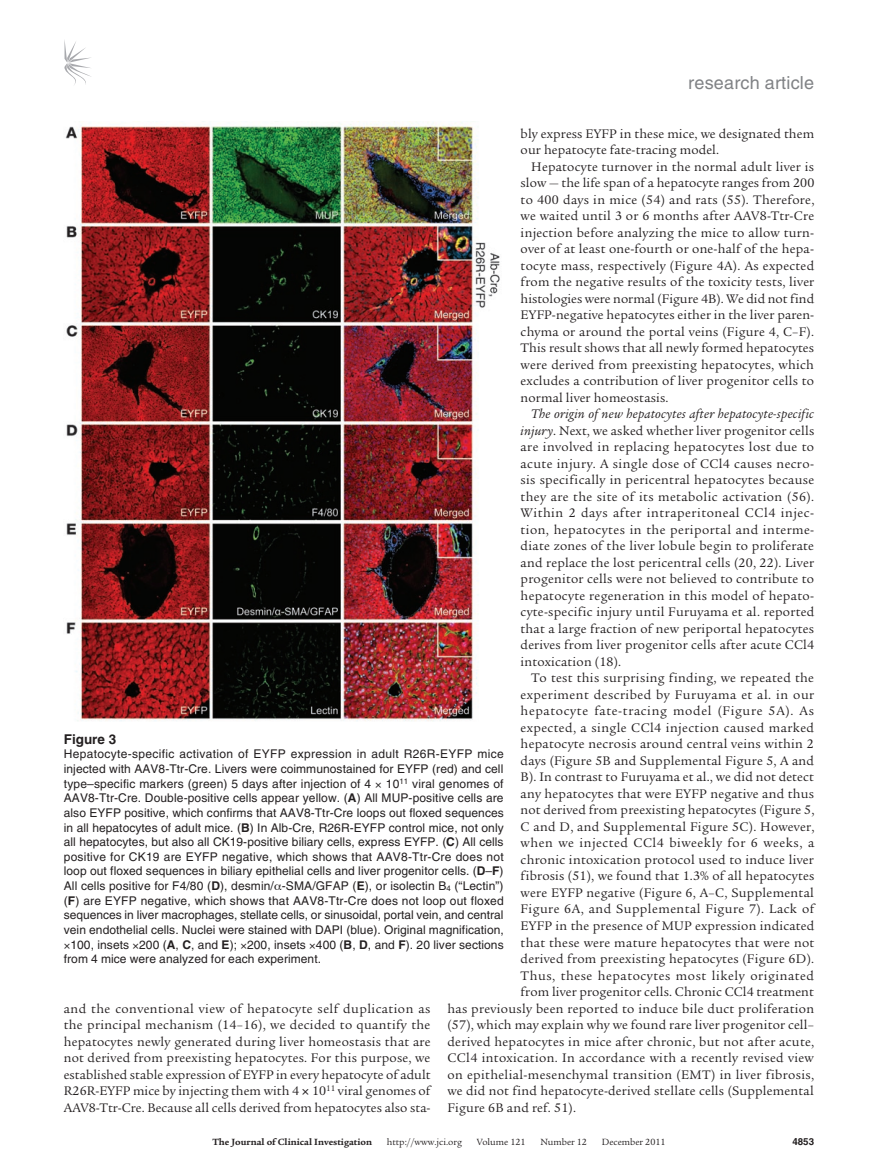
<style>
.page{position:relative;width:878px;height:1175px;background:#fff}
.page>*{position:absolute;margin:0;border:0;box-sizing:border-box;transform-origin:0 0}
.t1{font:18px "Helvetica LT Std";letter-spacing:.01em;color:#808285}
.t2{font:13.5px/16.5px "Legacy Serif Std";letter-spacing:.02em;color:#231f20;text-align:justify}
.t3{font:13.5px "Legacy Serif Std";letter-spacing:.04em;color:#231f20}
.t4{font:13.5px "Legacy Serif Std";letter-spacing:.05em;color:#231f20}
.t5{font:700 13.5px "Helvetica LT Std";color:#231f20}
.t6{font:12px "Helvetica LT Std";letter-spacing:.005em;color:#231f20}
.t7{font:12px "Helvetica LT Std";letter-spacing:.03em;color:#231f20}
.t8{font:9.75px "Legacy Serif Std";color:#231f20}
.t9{font:700 9.75px "Legacy Serif Std";color:#231f20}
.t10{font:700 9.75px "Helvetica LT Std";color:#231f20}
.s1{font-style:italic}
.s2{font-weight:700}
</style>
<div class="page">
<svg style="left:64px;top:40px;width:27px;height:45px"></svg>
<img style="left:65px;top:121px;width:435px;height:600px">
<h1 class="t1" style="left:688px;top:73px;width:127px">research article</h1>
<p class="t2" style="left:520px;top:125px;width:295px">bly express EYFP in these mice, we designated them our hepatocyte fate-tracing model.</p>
<p class="t2" style="left:520px;top:158px;width:295px;text-indent:11px">Hepatocyte turnover in the normal adult liver is slow — the life span of a hepatocyte ranges from 200 to 400 days in mice (54) and rats (55). Therefore, we waited until 3 or 6 months after AAV8-Ttr-Cre injection before analyzing the mice to allow turn&shy;over of at least one-fourth or one-half of the hepa&shy;tocyte mass, respectively (Figure 4A). As expected from the negative results of the toxicity tests, liver histologies were normal (Figure 4B). We did not find EYFP-negative hepatocytes either in the liver paren&shy;chyma or around the portal veins (Figure 4, C–F).<br>This result shows that all newly formed hepatocytes were derived from preexisting hepatocytes, which excludes a contribution of liver progenitor cells to normal liver homeostasis.</p>
<p class="t2" style="left:520px;top:406px;width:295px;text-indent:11px"><span class="s1">The origin of new hepatocytes after hepatocyte-specific injury</span>. Next, we asked whether liver progenitor cells are involved in replacing hepatocytes lost due to acute injury. A single dose of CCl4 causes necro&shy;sis specifically in pericentral hepatocytes because they are the site of its metabolic activation (56).<br>Within 2 days after intraperitoneal CCl4 injec&shy;tion, hepatocytes in the periportal and interme&shy;diate zones of the liver lobule begin to proliferate and replace the lost pericentral cells (20, 22). Liver progenitor cells were not believed to contribute to hepatocyte regeneration in this model of hepato&shy;cyte-specific injury until Furuyama et al. reported that a large fraction of new periportal hepatocytes derives from liver progenitor cells after acute CCl4 intoxication (18).</p>
<p class="t2" style="left:531px;top:670px;width:284px">To test this surprising finding, we repeated the</p>
<p class="t2" style="left:520px;top:686px;width:295px">experiment described by Furuyama et al. in our</p>
<p class="t4" style="left:520px;top:703px;width:295px">hepatocyte fate-tracing model (Figure 5A). As</p>
<p class="t2" style="left:520px;top:719px;width:295px">expected, a single CCl4 injection caused marked</p>
<p class="t2" style="left:520px;top:736px;width:295px">hepatocyte necrosis around central veins within 2</p>
<p class="t2" style="left:520px;top:752px;width:295px">days (Figure 5B and Supplemental Figure 5, A and</p>
<p class="t2" style="left:520px;top:769px;width:295px">B). In contrast to Furuyama et al., we did not detect</p>
<p class="t2" style="left:520px;top:785px;width:295px">any hepatocytes that were EYFP negative and thus</p>
<p class="t2" style="left:520px;top:802px;width:295px">not derived from preexisting hepatocytes (Figure 5,</p>
<p class="t2" style="left:520px;top:818px;width:295px">C and D, and Supplemental Figure 5C). However,</p>
<p class="t3" style="left:520px;top:835px;width:295px">when we injected CCl4 biweekly for 6 weeks, a</p>
<p class="t2" style="left:520px;top:851px;width:295px">chronic intoxication protocol used to induce liver</p>
<p class="t2" style="left:520px;top:868px;width:295px">fibrosis (51), we found that 1.3% of all hepatocytes</p>
<p class="t2" style="left:520px;top:884px;width:295px">were EYFP negative (Figure 6, A–C, Supplemental</p>
<p class="t2" style="left:520px;top:901px;width:295px">Figure 6A, and Supplemental Figure 7). Lack of</p>
<p class="t2" style="left:520px;top:917px;width:295px">EYFP in the presence of MUP expression indicated</p>
<p class="t2" style="left:520px;top:934px;width:295px">that these were mature hepatocytes that were not</p>
<p class="t2" style="left:520px;top:950px;width:295px">derived from preexisting hepatocytes (Figure 6D).</p>
<p class="t3" style="left:520px;top:967px;width:295px">Thus, these hepatocytes most likely originated</p>
<p class="t2" style="left:520px;top:983px;width:295px">from liver progenitor cells. Chronic CCl4 treatment</p>
<p class="t2" style="left:447px;top:1000px;width:368px">has previously been reported to induce bile duct proliferation</p>
<p class="t2" style="left:447px;top:1016px;width:368px">(57), which may explain why we found rare liver progenitor cell–</p>
<p class="t2" style="left:447px;top:1033px;width:368px">derived hepatocytes in mice after chronic, but not after acute,</p>
<p class="t2" style="left:447px;top:1049px;width:368px">CCl4 intoxication. In accordance with a recently revised view</p>
<p class="t2" style="left:447px;top:1066px;width:368px">on epithelial-mesenchymal transition (EMT) in liver fibrosis,</p>
<p class="t2" style="left:447px;top:1082px;width:368px">we did not find hepatocyte-derived stellate cells (Supplemental</p>
<p class="t2" style="left:447px;top:1099px;width:130px">Figure 6B and ref. 51).</p>
<p class="t5" style="left:64px;top:730px;width:54px">Figure 3</p>
<p class="t7" style="left:64px;top:747px;width:441px">Hepatocyte-specific activation of EYFP expression in adult R26R-EYFP mice</p>
<p class="t6" style="left:64px;top:762px;width:441px">injected with AAV8-Ttr-Cre. Livers were coimmunostained for EYFP (red) and cell</p>
<p class="t6" style="left:64px;top:776px;width:441px">type–specific markers (green) 5 days after injection of 4 10<sup>11</sup> viral genomes of</p>
<p class="t6" style="left:64px;top:791px;width:441px">AAV8-Ttr-Cre. Double-positive cells appear yellow. (<span class="s2">A</span>) All MUP-positive cells are</p>
<p class="t6" style="left:64px;top:805px;width:441px">also EYFP positive, which confirms that AAV8-Ttr-Cre loops out floxed sequences</p>
<p class="t6" style="left:64px;top:820px;width:441px">in all hepatocytes of adult mice. (<span class="s2">B</span>) In Alb-Cre, R26R-EYFP control mice, not only</p>
<p class="t6" style="left:64px;top:835px;width:441px">all hepatocytes, but also all CK19-positive biliary cells, express EYFP. (<span class="s2">C</span>) All cells</p>
<p class="t6" style="left:64px;top:849px;width:441px">positive for CK19 are EYFP negative, which shows that AAV8-Ttr-Cre does not</p>
<p class="t6" style="left:64px;top:864px;width:441px">loop out floxed sequences in biliary epithelial cells and liver progenitor cells. (<span class="s2">D</span>–<span class="s2">F</span>)</p>
<p class="t6" style="left:64px;top:879px;width:441px">All cells positive for F4/80 (<span class="s2">D</span>), desmin/ -SMA/GFAP (<span class="s2">E</span>), or isolectin B<sub>4</sub> (“Lectin”)</p>
<p class="t6" style="left:64px;top:893px;width:441px">(<span class="s2">F</span>) are EYFP negative, which shows that AAV8-Ttr-Cre does not loop out floxed</p>
<p class="t6" style="left:64px;top:908px;width:441px">sequences in liver macrophages, stellate cells, or sinusoidal, portal vein, and central</p>
<p class="t6" style="left:64px;top:922px;width:441px">vein endothelial cells. Nuclei were stained with DAPI (blue). Original magnification,</p>
<p class="t6" style="left:70px;top:937px;width:434px">100, insets 200 (<span class="s2">A</span>, <span class="s2">C</span>, and <span class="s2">E</span>); 200, insets 400 (<span class="s2">B</span>, <span class="s2">D</span>, and <span class="s2">F</span>). 20 liver sections</p>
<p class="t6" style="left:64px;top:952px;width:259px">from 4 mice were analyzed for each experiment.</p>
<p class="t2" style="left:64px;top:1000px;width:368px">and the conventional view of hepatocyte self duplication as the principal mechanism (14–16), we decided to quantify the hepatocytes newly generated during liver homeostasis that are not derived from preexisting hepatocytes. For this purpose, we established stable expression of EYFP in every hepatocyte of adult R26R-EYFP mice by injecting them with 4 10<sup>11</sup> viral genomes of AAV8-Ttr-Cre. Because all cells derived from hepatocytes also sta-</p>
<p class="t9" style="left:212px;top:1135px;width:161px">The Journal of Clinical Investigation</p>
<p class="t8" style="left:387px;top:1136px;width:77px">http://www.jci.org</p>
<p class="t8" style="left:476px;top:1136px;width:50px">Volume 121</p>
<p class="t8" style="left:540px;top:1136px;width:48px">Number 12</p>
<p class="t8" style="left:601px;top:1136px;width:65px">December 2011</p>
<p class="t10" style="left:792px;top:1135px;width:23px">4853</p>
</div>
